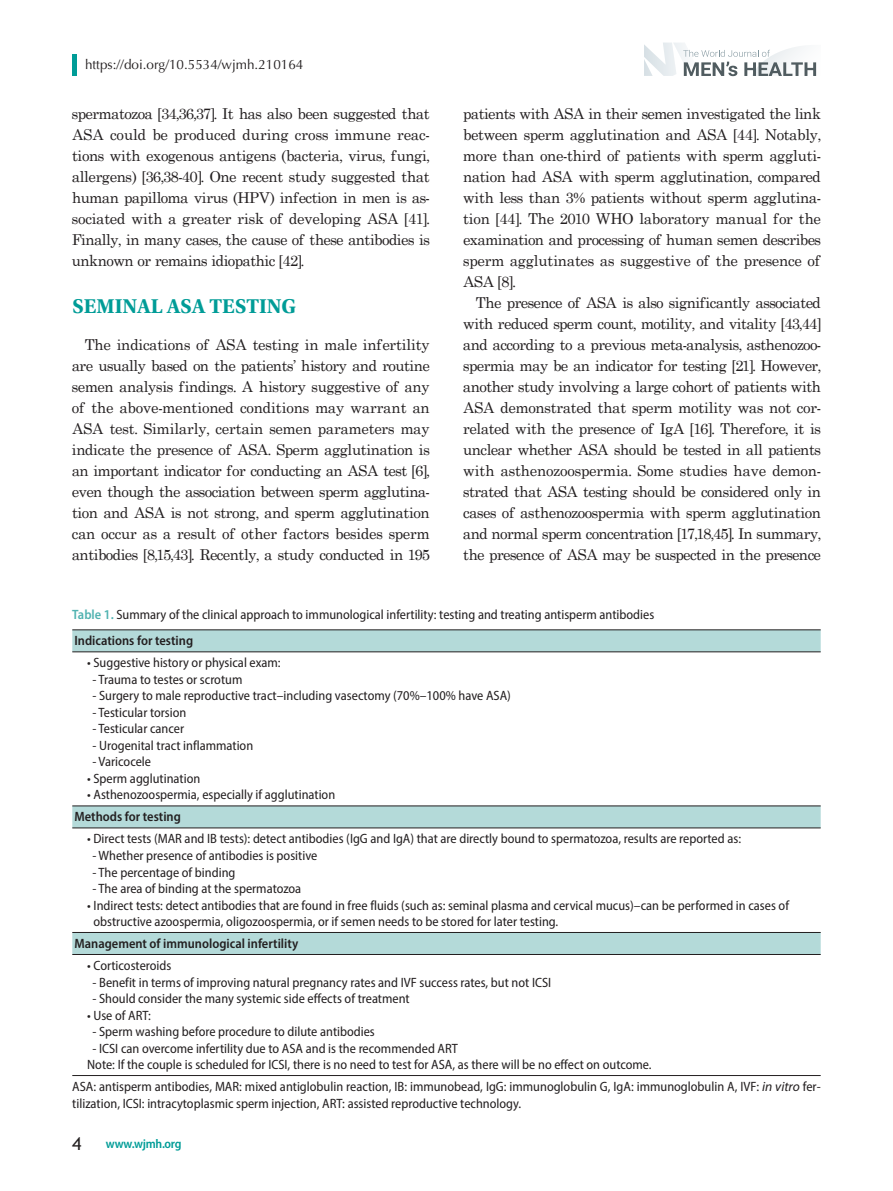
<style>
.page{position:relative;width:893px;height:1191px;background:#fff}
.page>*{position:absolute;margin:0;border:0;box-sizing:border-box;transform-origin:0 0}
.서론_1st{font:700 21px "Utopia Std";color:#009c97}
.t1{font:18px "Trebuchet MS";color:#231f20}
.본문{font:15px/21px "Century Schoolbook";letter-spacing:-.035em;color:#231f20;text-align:justify}
.표본문{font:semi-condensed 13.5px/16.5px "Myriad Pro";color:#231f20}
.표제목{font:semi-condensed 13.5px "Myriad Pro";color:#231f20}
.표항목{font:600 semi-condensed 13.5px "Myriad Pro";color:#231f20}
.t2{font:13.5px "Optima LT Std";color:#231f20}
.t3{font:600 semi-condensed 12.75px "Myriad Pro";letter-spacing:-.025em;color:#009c97}
.s1{font-weight:600;color:#51b3b1}
.s2{font-style:italic;font-stretch:normal}
</style>
<div class="page">
<div style="left:72px;top:54px;width:5px;height:21px;background:#009c97"></div>
<svg style="left:644px;top:43px;width:173px;height:33px"></svg>
<svg style="left:72px;top:630px;width:749px;height:324px"></svg>
<hr style="left:72px;top:629px;width:749px;height:1px;background:#231f20">
<hr style="left:72px;top:651px;width:749px;height:1px;background:#231f20">
<hr style="left:72px;top:805px;width:749px;height:1px;background:#231f20">
<hr style="left:72px;top:827px;width:749px;height:1px;background:#231f20">
<hr style="left:72px;top:1075px;width:749px;height:1px;background:#231f20">
<hr style="left:72px;top:932px;width:749px;height:1px;background:#231f20">
<hr style="left:72px;top:954px;width:749px;height:1px;background:#231f20">
<p class="t2" style="left:85px;top:57px;width:220px">https://doi.org/10.5534/wjmh.210164</p>
<p class="본문" style="left:72px;top:102px;width:360px">spermatozoa [34,36,37]. It has also been suggested that ASA could be produced during cross immune reac&shy;tions with exogenous antigens (bacteria, virus, fungi, allergens) [36,38-40]. One recent study suggested that human papilloma virus (HPV) infection in men is as&shy;sociated with a greater risk of developing ASA [41].<br>Finally, in many cases, the cause of these antibodies is unknown or remains idiopathic [42].</p>
<p class="서론_1st" style="left:72px;top:294px;width:225px">SEMINAL ASA TESTING</p>
<p class="본문" style="left:72px;top:333px;width:360px;text-indent:13px">The indications of ASA testing in male infertility are usually based on the patients’ history and routine semen analysis findings. A history suggestive of any of the above-mentioned conditions may warrant an ASA test. Similarly, certain semen parameters may indicate the presence of ASA. Sperm agglutination is an important indicator for conducting an ASA test [6], even though the association between sperm agglutina&shy;tion and ASA is not strong, and sperm agglutination can occur as a result of other factors besides sperm antibodies [8,15,43]. Recently, a study conducted in 195</p>
<p class="본문" style="left:463px;top:102px;width:360px">patients with ASA in their semen investigated the link between sperm agglutination and ASA [44]. Notably, more than one-third of patients with sperm aggluti&shy;nation had ASA with sperm agglutination, compared with less than 3% patients without sperm agglutina&shy;tion [44]. The 2010 WHO laboratory manual for the examination and processing of human semen describes sperm agglutinates as suggestive of the presence of ASA [8].</p>
<p class="본문" style="left:463px;top:291px;width:361px;text-indent:13px">The presence of ASA is also significantly associated with reduced sperm count, motility, and vitality [43,44] and according to a previous meta-analysis, asthenozoo&shy;spermia may be an indicator for testing [21]. However, another study involving a large cohort of patients with ASA demonstrated that sperm motility was not cor&shy;related with the presence of IgA [16]. Therefore, it is unclear whether ASA should be tested in all patients with asthenozoospermia. Some studies have demon&shy;strated that ASA testing should be considered only in cases of asthenozoospermia with sperm agglutination and normal sperm concentration [17,18,45]. In summary, the presence of ASA may be suspected in the presence</p>
<p class="표제목" style="left:72px;top:606px;width:583px"><span class="s1">Table 1.</span> Summary of the clinical approach to immunological infertility: testing and treating antisperm antibodies</p>
<p class="표항목" style="left:74px;top:632px;width:120px">Indications for testing</p>
<p class="표본문" style="left:87px;top:654px;width:195px">• Suggestive history or physical exam:</p>
<p class="표본문" style="left:92px;top:671px;width:151px">- Trauma to testes or scrotum</p>
<p class="표본문" style="left:92px;top:687px;width:420px">- Surgery to male reproductive tract–including vasectomy (70%–100% have ASA)</p>
<p class="표본문" style="left:92px;top:704px;width:96px">- Testicular torsion</p>
<p class="표본문" style="left:92px;top:720px;width:93px">- Testicular cancer</p>
<p class="표본문" style="left:92px;top:737px;width:162px">- Urogenital tract inflammation</p>
<p class="표본문" style="left:92px;top:753px;width:60px">- Varicocele</p>
<p class="표본문" style="left:87px;top:770px;width:115px">• Sperm agglutination</p>
<p class="표본문" style="left:87px;top:786px;width:250px">• Asthenozoospermia, especially if agglutination</p>
<p class="표항목" style="left:74px;top:808px;width:108px">Methods for testing</p>
<p class="표본문" style="left:87px;top:830px;width:655px">• Direct tests (MAR and IB tests): detect antibodies (IgG and IgA) that are directly bound to spermatozoa, results are reported as:</p>
<p class="표본문" style="left:92px;top:847px;width:226px">- Whether presence of antibodies is positive</p>
<p class="표본문" style="left:92px;top:863px;width:144px">- The percentage of binding</p>
<p class="표본문" style="left:92px;top:880px;width:210px">- The area of binding at the spermatozoa</p>
<p class="표본문" style="left:94px;top:896px;width:697px;text-indent:-6px">• Indirect tests: detect antibodies that are found in free fluids (such as: seminal plasma and cervical mucus)–can be performed in cases of obstructive azoospermia, oligozoospermia, or if semen needs to be stored for later testing.</p>
<p class="표항목" style="left:74px;top:935px;width:225px">Management of immunological infertility</p>
<p class="표본문" style="left:87px;top:957px;width:86px">• Corticosteroids</p>
<p class="표본문" style="left:92px;top:973px;width:460px">- Benefit in terms of improving natural pregnancy rates and IVF success rates, but not ICSI</p>
<p class="표본문" style="left:92px;top:990px;width:319px">- Should consider the many systemic side effects of treatment</p>
<p class="표본문" style="left:87px;top:1006px;width:65px">• Use of ART:</p>
<p class="표본문" style="left:92px;top:1023px;width:284px">- Sperm washing before procedure to dilute antibodies</p>
<p class="표본문" style="left:92px;top:1039px;width:367px">- ICSI can overcome infertility due to ASA and is the recommended ART</p>
<p class="표본문" style="left:87px;top:1056px;width:566px">Note: If the couple is scheduled for ICSI, there is no need to test for ASA, as there will be no effect on outcome.</p>
<p class="표본문" style="left:72px;top:1078px;width:750px">ASA: antisperm antibodies, MAR: mixed antiglobulin reaction, IB: immunobead, IgG: immunoglobulin G, IgA: immunoglobulin A, IVF: <span class="s2">in vitro</span> fer&shy;tilization, ICSI: intracytoplasmic sperm injection, ART: assisted reproductive technology.</p>
<p class="t1" style="left:72px;top:1132px;width:11px">4</p>
<p class="t3" style="left:106px;top:1135px;width:77px">www.wjmh.org</p>
</div>
